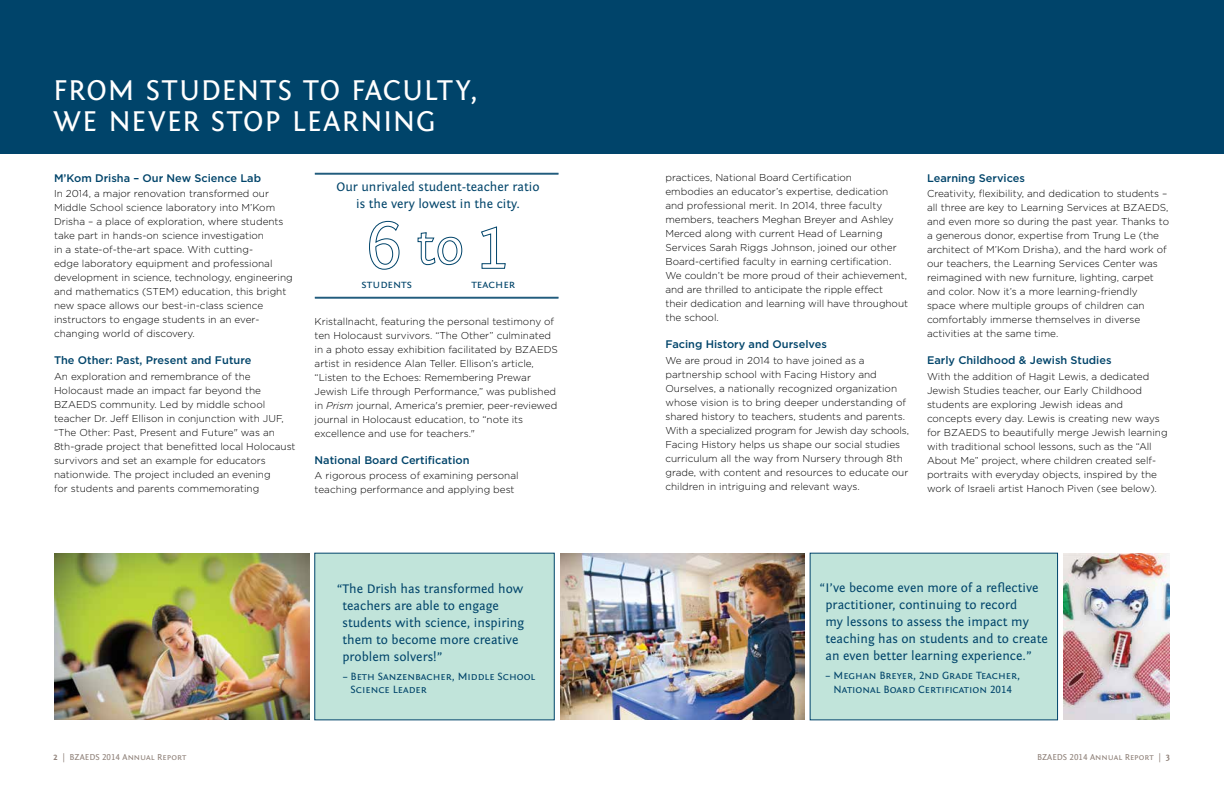
<style>
.page{position:relative;width:1224px;height:792px;background:#fff}
.page>*{position:absolute;margin:0;border:0;box-sizing:border-box;transform-origin:0 0}
.t1{font:30px/31px "Fontin Sans";letter-spacing:.025em;color:#fff}
.t2{font:13px/17px "Fontin Sans";color:#00446a}
.t3{font:11.7px "Fontin Sans Small Caps";color:#00446a}
.t4{font:500 11px "Gotham";color:#00446a}
.t5{font:11px/13.2px "Fontin Sans Small Caps";color:#00446a;text-align:center}
.t6{font:300 10px/14px "Gotham";color:#000}
.t7{font:9px "Fontin Sans Small Caps";color:#8f8179}
.s1{font-style:italic}
.s2{font-family:"Fontin Sans";font-weight:700}
</style>
<div class="page">
<div style="left:0;top:0;width:612px;height:154px;background:#00446a"></div>
<div style="left:612px;top:0;width:612px;height:154px;background:#00446a"></div>
<div style="left:315px;top:553px;width:239px;height:167px;background:#c1e4da"></div>
<div style="left:810px;top:553px;width:248px;height:167px;background:#c1e4da"></div>
<img style="left:1063px;top:553px;width:107px;height:167px">
<svg style="left:369px;top:221px;width:31px;height:49px"></svg>
<svg style="left:417px;top:232px;width:46px;height:33px"></svg>
<svg style="left:481px;top:226px;width:25px;height:43px"></svg>
<hr style="left:315px;top:173px;width:244px;height:1px;background:#00446a">
<hr style="left:315px;top:174px;width:244px;height:1px;background:#00446a">
<hr style="left:315px;top:298px;width:244px;height:1px;background:#00446a">
<hr style="left:315px;top:297px;width:244px;height:1px;background:#00446a">
<img style="left:560px;top:553px;width:245px;height:167px">
<img style="left:54px;top:553px;width:255px;height:167px">
<h1 class="t1" style="left:53px;top:75px;width:426px">FROM STUDENTS TO FACULTY,<br>WE NEVER STOP LEARNING</h1>
<p class="t4" style="left:54px;top:172px;width:209px">M’Kom Drisha – Our New Science Lab</p>
<p class="t6" style="left:54px;top:187px;width:240px">In 2014, a major renovation transformed our Middle School science laboratory into M’Kom Drisha – a place of exploration, where students take part in hands-on science investigation<br>in a state-of-the-art space. With cutting-<br>edge laboratory equipment and professional development in science, technology, engineering and mathematics (STEM) education, this bright new space allows our best-in-class science instructors to engage students in an ever&shy;changing world of discovery.</p>
<p class="t4" style="left:54px;top:354px;width:199px">The Other: Past, Present and Future</p>
<p class="t6" style="left:54px;top:369px;width:243px">An exploration and remembrance of the Holocaust made an impact far beyond the BZAEDS community. Led by middle school teacher Dr. Jeff Ellison in conjunction with JUF, “The Other: Past, Present and Future" was an 8th-grade project that benefitted local Holocaust survivors and set an example for educators nationwide. The project included an evening<br>for students and parents commemorating</p>
<h2 class="t2" style="left:337px;top:178px;width:204px;text-align:center">Our unrivaled student-teacher ratio is the very lowest in the city.</h2>
<p class="t3" style="left:362px;top:278px;width:52px">students</p>
<p class="t3" style="left:471px;top:278px;width:46px">teacher</p>
<p class="t6" style="left:315px;top:314px;width:245px">Kristallnacht, featuring the personal testimony of ten Holocaust survivors. “The Other” culminated in a photo essay exhibition facilitated by BZAEDS artist in residence Alan Teller. Ellison’s article, “Listen to the Echoes: Remembering Prewar Jewish Life through Performance,” was published in <span class="s1">Prism</span> journal, America's premier, peer-reviewed journal in Holocaust education, to “note its excellence and use for teachers."</p>
<p class="t4" style="left:315px;top:454px;width:156px">National Board Certification</p>
<p class="t6" style="left:315px;top:469px;width:206px">A rigorous process of examining personal teaching performance and applying best</p>
<h2 class="t2" style="left:342px;top:580px;width:183px;text-indent:-6px">“The Drish has transformed how teachers are able to engage students with science, inspiring them to become more creative problem solvers!”</h2>
<p class="t5" style="left:351px;top:670px;width:186px;text-align:left;text-indent:-8px">– Beth Sanzenbacher, Middle School<br>Science Leader</p>
<p class="t6" style="left:665px;top:170px;width:244px">practices, National Board Certification<br>embodies an educator’s expertise, dedication and professional merit. In 2014, three faculty members, teachers Meghan Breyer and Ashley Merced along with current Head of Learning Services Sarah Riggs Johnson, joined our other Board-certified faculty in earning certification.<br>We couldn’t be more proud of their achievement, and are thrilled to anticipate the ripple effect<br>their dedication and learning will have throughout the school.</p>
<p class="t4" style="left:665px;top:338px;width:163px">Facing History and Ourselves</p>
<p class="t6" style="left:665px;top:353px;width:245px">We are proud in 2014 to have joined as a partnership school with Facing History and Ourselves, a nationally recognized organization whose vision is to bring deeper understanding of shared history to teachers, students and parents.<br>With a specialized program for Jewish day schools, Facing History helps us shape our social studies curriculum all the way from Nursery through 8th grade, with content and resources to educate our children in intriguing and relevant ways.</p>
<p class="t4" style="left:927px;top:172px;width:99px">Learning Services</p>
<p class="t6" style="left:927px;top:187px;width:244px">Creativity, flexibility, and dedication to students – all three are key to Learning Services at BZAEDS, and even more so during the past year. Thanks to a generous donor, expertise from Trung Le (the architect of M’Kom Drisha), and the hard work of our teachers, the Learning Services Center was reimagined with new furniture, lighting, carpet and color. Now it’s a more learning-friendly<br>space where multiple groups of children can comfortably immerse themselves in diverse activities at the same time.</p>
<p class="t4" style="left:927px;top:354px;width:186px">Early Childhood &amp; Jewish Studies</p>
<p class="t6" style="left:927px;top:369px;width:242px">With the addition of Hagit Lewis, a dedicated Jewish Studies teacher, our Early Childhood students are exploring Jewish ideas and concepts every day. Lewis is creating new ways for BZAEDS to beautifully merge Jewish learning with traditional school lessons, such as the “All About Me” project, where children created self&shy;portraits with everyday objects, inspired by the work of Israeli artist Hanoch Piven (see below).</p>
<h2 class="t2" style="left:825px;top:580px;width:224px;text-indent:-6px">“I’ve become even more of a reflective practitioner, continuing to record<br>my lessons to assess the impact my teaching has on students and to create an even better learning experience.”</h2>
<p class="t5" style="left:826px;top:669px;width:196px">– Meghan Breyer, 2nd Grade Teacher,<br>National Board Certification 2014</p>
<p class="t7" style="left:53px;top:753px;width:135px"><span class="s2">2</span> | BZAEDS 2014 Annual Report</p>
<p class="t7" style="left:1037px;top:753px;width:135px">BZAEDS 2014 Annual Report | <span class="s2">3</span></p>
</div>
